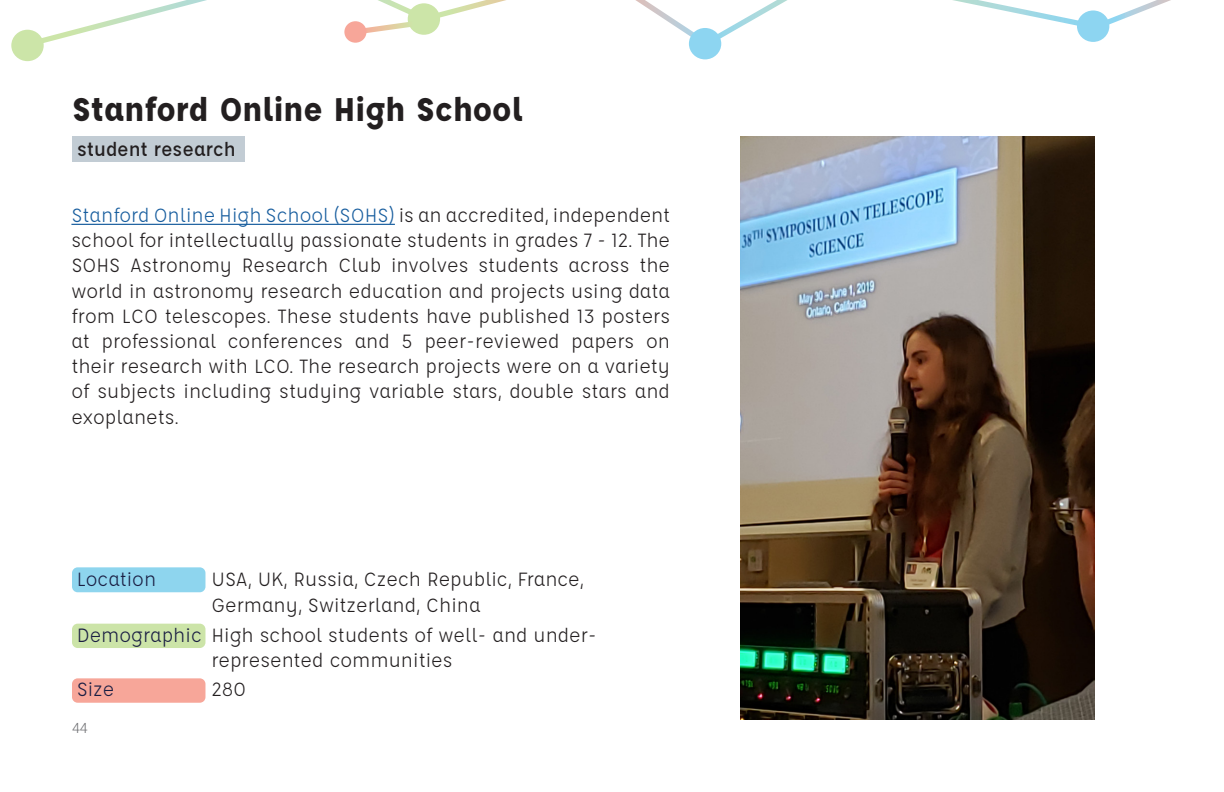
<style>
.page{position:relative;width:1224px;height:792px;background:#fff}
.page>*{position:absolute;margin:0;border:0;box-sizing:border-box;transform-origin:0 0}
.t1{font:700 36px "Affogato";color:#231f20}
.t2{font:21px/25.2px "Affogato";color:#231f20}
.t3{font:21px "Affogato";color:#1a1e43}
.t4{font:500 21px "Affogato";color:#231f20}
.t5{font:300 14px "Roboto";color:#6c6d70}
.s1{color:#175d9e}
</style>
<div class="page">
<div style="left:11px;top:30px;width:33px;height:31px;background:#cce5a8;border-radius:50%"></div>
<div style="left:689px;top:28px;width:32px;height:31px;background:#8dd5f1;border-radius:50%"></div>
<svg style="left:21px;top:0;width:1150px;height:52px"></svg>
<div style="left:344px;top:21px;width:22px;height:22px;background:#f7a699;border-radius:50%"></div>
<img style="left:741px;top:137px;width:354px;height:583px">
<hr style="left:71px;top:224px;width:324px;height:1px;background:#175d9e">
<div style="left:72px;top:624px;width:133px;height:24px;background:#cce4a8;border-radius:6px"></div>
<div style="left:72px;top:678px;width:133px;height:25px;background:#f7a699;border-radius:6px"></div>
<div style="left:72px;top:567px;width:133px;height:25px;background:#8ed5ee;border-radius:6px"></div>
<div style="left:72px;top:137px;width:173px;height:25px;background:#c2ccd4"></div>
<p class="t1" style="left:72px;top:86px;width:453px">Stanford Online High School</p>
<p class="t4" style="left:77px;top:136px;width:160px">student research</p>
<p class="t2" style="left:71px;top:202px;width:600px;text-align:justify"><span class="s1">Stanford Online High School (SOHS)</span> is an accredited, independent school for intellectually passionate students in grades 7 - 12. The SOHS Astronomy Research Club involves students across the world in astronomy research education and projects using data from LCO telescopes. These students have published 13 posters at professional conferences and 5 peer-reviewed papers on their research with LCO. The research projects were on a variety of subjects including studying variable stars, double stars and exoplanets.</p>
<p class="t3" style="left:77px;top:567px;width:81px">Location</p>
<p class="t2" style="left:211px;top:567px;width:374px">USA, UK, Russia, Czech Republic, France,<br>Germany, Switzerland, China</p>
<p class="t3" style="left:77px;top:622px;width:127px">Demographic</p>
<p class="t3" style="left:77px;top:677px;width:39px">Size</p>
<p class="t5" style="left:72px;top:719px;width:17px">44</p>
<p class="t2" style="left:211px;top:622px;width:387px">High school students of well- and under&shy;represented communities</p>
<p class="t2" style="left:211px;top:677px;width:36px">280</p>
</div>
